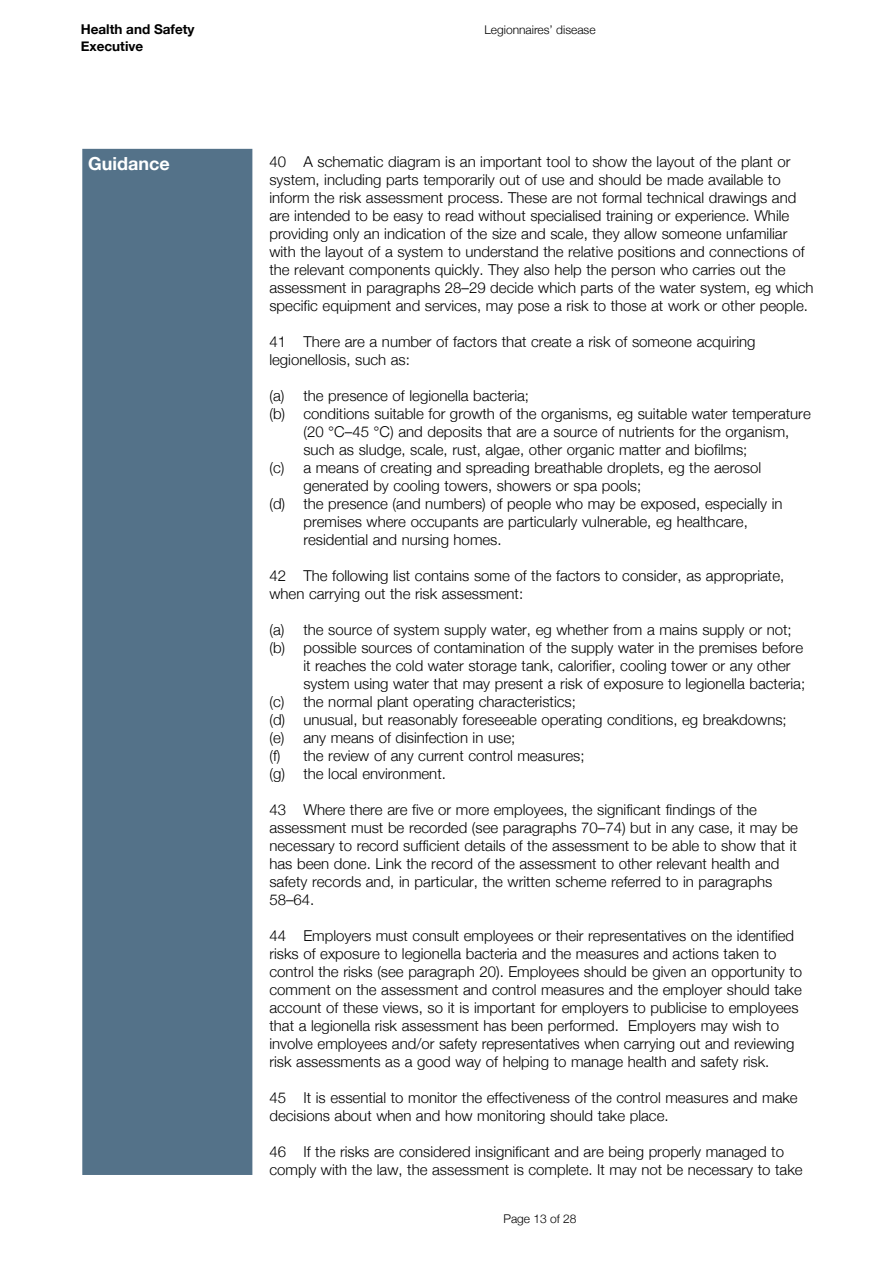
<style>
.page{position:relative;width:893px;height:1263px;background:#fff}
.page>*{position:absolute;margin:0;border:0;box-sizing:border-box;transform-origin:0 0}
.t1{font:700 18px "Helvetica Neue";color:#fff}
.t2{font:300 15px/18px "Helvetica Neue";color:#000}
.t3{font:700 13.5px/16.5px "Helvetica Neue";color:#000}
.t4{font:300 12px "Helvetica Neue";color:#000}
</style>
<div class="page">
<div style="left:83px;top:150px;width:169px;height:1024px;background:#547289"></div>
<div style="left:82px;top:149px;width:170px;height:1026px;border:2px solid #547289"></div>
<p class="t3" style="left:81px;top:22px;width:115px">Health and Safety<br>Executive</p>
<p class="t4" style="left:484px;top:20px;width:113px">Legionnaires’ disease</p>
<p class="t1" style="left:88px;top:149px;width:83px">Guidance</p>
<p class="t2" style="left:269px;top:152px;width:546px">40 A schematic diagram is an important tool to show the layout of the plant or system, including parts temporarily out of use and should be made available to inform the risk assessment process. These are not formal technical drawings and are intended to be easy to read without specialised training or experience. While providing only an indication of the size and scale, they allow someone unfamiliar with the layout of a system to understand the relative positions and connections of the relevant components quickly. They also help the person who carries out the assessment in paragraphs 28–29 decide which parts of the water system, eg which specific equipment and services, may pose a risk to those at work or other people.</p>
<p class="t2" style="left:269px;top:332px;width:488px">41 There are a number of factors that create a risk of someone acquiring legionellosis, such as:</p>
<p class="t2" style="left:269px;top:386px;width:261px">(a) the presence of legionella bacteria;</p>
<p class="t2" style="left:303px;top:404px;width:509px;text-indent:-34px">(b) conditions suitable for growth of the organisms, eg suitable water temperature (20 °C–45 °C) and deposits that are a source of nutrients for the organism, such as sludge, scale, rust, algae, other organic matter and biofilms;</p>
<p class="t2" style="left:303px;top:458px;width:459px;text-indent:-34px">(c) a means of creating and spreading breathable droplets, eg the aerosol generated by cooling towers, showers or spa pools;</p>
<p class="t2" style="left:303px;top:494px;width:481px;text-indent:-34px">(d) the presence (and numbers) of people who may be exposed, especially in premises where occupants are particularly vulnerable, eg healthcare, residential and nursing homes.</p>
<p class="t2" style="left:269px;top:566px;width:516px">42 The following list contains some of the factors to consider, as appropriate, when carrying out the risk assessment:</p>
<p class="t2" style="left:269px;top:620px;width:524px">(a) the source of system supply water, eg whether from a mains supply or not;</p>
<p class="t2" style="left:303px;top:638px;width:503px;text-indent:-34px">(b) possible sources of contamination of the supply water in the premises before it reaches the cold water storage tank, calorifier, cooling tower or any other system using water that may present a risk of exposure to legionella bacteria;</p>
<p class="t2" style="left:269px;top:692px;width:308px">(c) the normal plant operating characteristics;</p>
<p class="t2" style="left:269px;top:710px;width:519px">(d) unusual, but reasonably foreseeable operating conditions, eg breakdowns;</p>
<p class="t2" style="left:269px;top:728px;width:247px">(e) any means of disinfection in use;</p>
<p class="t2" style="left:269px;top:746px;width:317px">(f) the review of any current control measures;</p>
<p class="t2" style="left:269px;top:764px;width:178px">(g) the local environment.</p>
<p class="t2" style="left:269px;top:800px;width:530px">43 Where there are five or more employees, the significant findings of the assessment must be recorded (see paragraphs 70–74) but in any case, it may be necessary to record sufficient details of the assessment to be able to show that it has been done. Link the record of the assessment to other relevant health and safety records and, in particular, the written scheme referred to in paragraphs 58–64.</p>
<p class="t2" style="left:269px;top:926px;width:534px">44 Employers must consult employees or their representatives on the identified risks of exposure to legionella bacteria and the measures and actions taken to control the risks (see paragraph 20). Employees should be given an opportunity to comment on the assessment and control measures and the employer should take account of these views, so it is important for employers to publicise to employees that a legionella risk assessment has been performed. Employers may wish to involve employees and/or safety representatives when carrying out and reviewing risk assessments as a good way of helping to manage health and safety risk.</p>
<p class="t2" style="left:269px;top:1088px;width:530px">45 It is essential to monitor the effectiveness of the control measures and make decisions about when and how monitoring should take place.</p>
<p class="t2" style="left:269px;top:1142px;width:535px">46 If the risks are considered insignificant and are being properly managed to comply with the law, the assessment is complete. It may not be necessary to take</p>
<p class="t4" style="left:503px;top:1208px;width:75px">Page 13 of 28</p>
</div>
